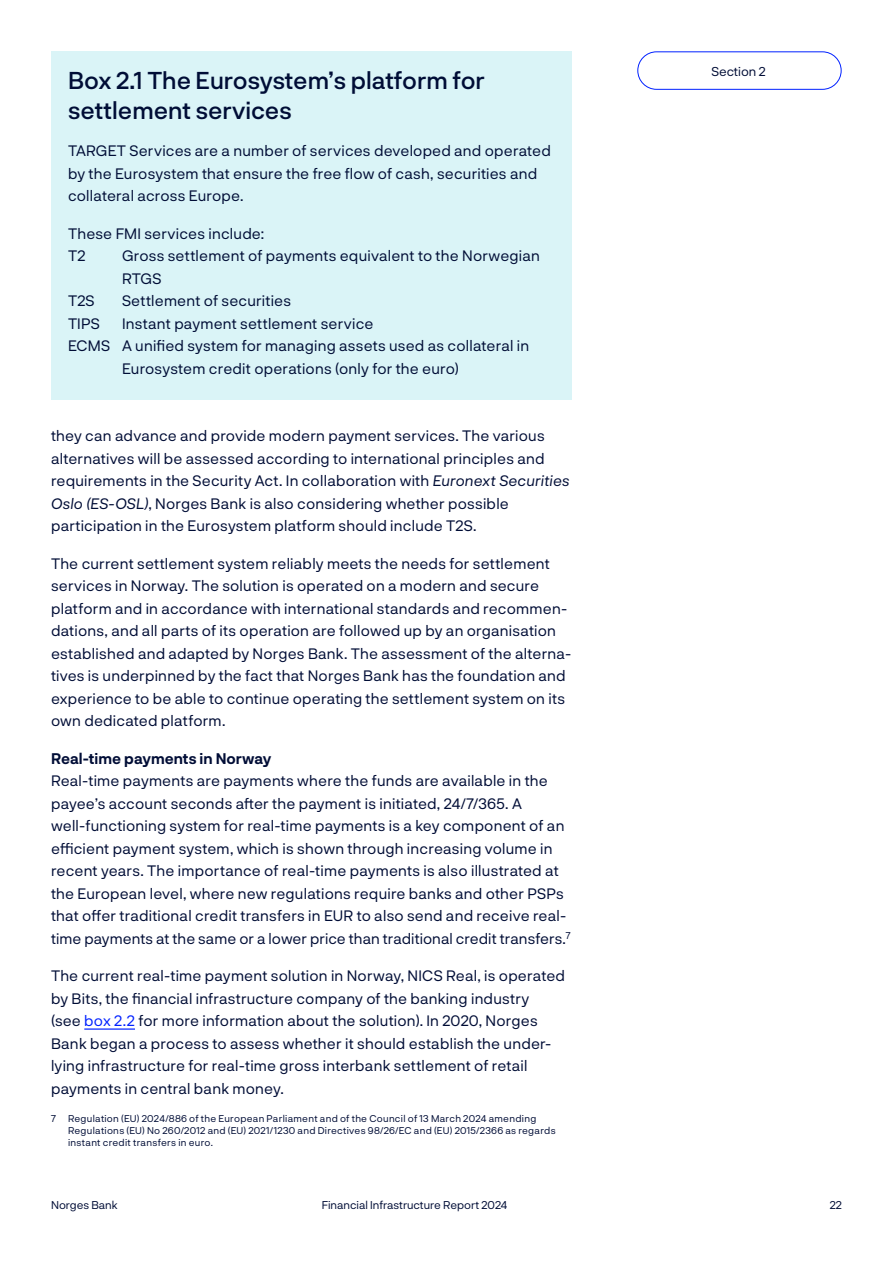
<style>
.page{position:relative;width:893px;height:1263px;background:#fff}
.page>*{position:absolute;margin:0;border:0;box-sizing:border-box;transform-origin:0 0}
.Tittel2_noTOC{font:500 24px/30px "Norges Bank";color:#000d36}
.Brtekst{font:15px/22.5px "Norges Bank";letter-spacing:.015em;color:#000d36}
.Brtekst_nospace{font:15px/22.5px "Norges Bank";letter-spacing:.015em;color:#000d36}
.Tittel3{font:700 15px "Norges Bank";color:#000d36}
.t1{font:12.75px "Norges Bank";color:#000d36}
.t2{font:11.25px "Norges Bank";color:#000d36}
.Fotnote{font:9.75px/12px "Norges Bank";letter-spacing:.03em;color:#000d36}
.s1{font-style:italic}
.s2{color:#0021ff}
</style>
<div class="page">
<div style="left:637px;top:51px;width:204px;height:39px;border:1px solid #0021ff;border-radius:19px"></div>
<hr style="left:84px;top:1028px;width:51px;height:2px;background:#0021ff">
<div style="left:51px;top:51px;width:520px;height:349px;background:#daf4f7"></div>
<h2 class="Tittel2_noTOC" style="left:68px;top:64px;width:418px">Box 2.1 The Eurosystem’s platform for settlement services</h2>
<p class="Brtekst" style="left:68px;top:139px;width:484px">TARGET Services are a number of services developed and operated by the Eurosystem that ensure the free flow of cash, securities and collateral across Europe.</p>
<p class="Brtekst_nospace" style="left:68px;top:221px;width:198px">These FMI services include:</p>
<p class="Brtekst_nospace" style="left:68px;top:244px;width:19px">T2</p>
<p class="Brtekst_nospace" style="left:122px;top:244px;width:419px">Gross settlement of payments equivalent to the Norwegian<br>RTGS</p>
<p class="Brtekst_nospace" style="left:68px;top:289px;width:28px">T2S</p>
<p class="Brtekst_nospace" style="left:122px;top:289px;width:171px">Settlement of securities</p>
<p class="Brtekst_nospace" style="left:68px;top:311px;width:33px">TIPS</p>
<p class="Brtekst_nospace" style="left:122px;top:311px;width:253px">Instant payment settlement service</p>
<p class="Brtekst_nospace" style="left:122px;top:334px;width:409px;text-indent:-54px">ECMS A unified system for managing assets used as collateral in<br>Eurosystem credit operations (only for the euro)</p>
<p class="Brtekst" style="left:51px;top:424px;width:520px">they can advance and provide modern payment services. The various alternatives will be assessed according to international principles and requirements in the Security Act. In collaboration with <span class="s1">Euronext Securities Oslo (ES-OSL)</span>, Norges Bank is also considering whether possible participation in the Eurosystem platform should include T2S.</p>
<p class="Brtekst" style="left:51px;top:551px;width:522px">The current settlement system reliably meets the needs for settlement services in Norway. The solution is operated on a modern and secure platform and in accordance with international standards and recommen&shy;dations, and all parts of its operation are followed up by an organisation established and adapted by Norges Bank. The assessment of the alterna&shy;tives is underpinned by the fact that Norges Bank has the foundation and experience to be able to continue operating the settlement system on its own dedicated platform.</p>
<h3 class="Tittel3" style="left:51px;top:747px;width:222px">Real-time payments in Norway</h3>
<p class="Brtekst" style="left:51px;top:769px;width:521px">Real-time payments are payments where the funds are available in the payee’s account seconds after the payment is initiated, 24/7/365. A well-functioning system for real-time payments is a key component of an efficient payment system, which is shown through increasing volume in recent years. The importance of real-time payments is also illustrated at the European level, where new regulations require banks and other PSPs that offer traditional credit transfers in EUR to also send and receive real&shy;time payments at the same or a lower price than traditional credit transfers.<sup>7</sup></p>
<p class="Brtekst" style="left:51px;top:964px;width:515px">The current real-time payment solution in Norway, NICS Real, is operated by Bits, the financial infrastructure company of the banking industry<br>(see <span class="s2">box 2.2</span> for more information about the solution). In 2020, Norges Bank began a process to assess whether it should establish the under&shy;lying infrastructure for real-time gross interbank settlement of retail payments in central bank money.</p>
<p class="Fotnote" style="left:51px;top:1112px;width:6px">7</p>
<p class="Fotnote" style="left:68px;top:1112px;width:489px">Regulation (EU) 2024/886 of the European Parliament and of the Council of 13 March 2024 amending<br>Regulations (EU) No 260/2012 and (EU) 2021/1230 and Directives 98/26/EC and (EU) 2015/2366 as regards instant credit transfers in euro.</p>
<p class="t1" style="left:711px;top:62px;width:56px">Section 2</p>
<p class="t2" style="left:51px;top:1197px;width:68px">Norges Bank</p>
<p class="t2" style="left:322px;top:1197px;width:187px">Financial Infrastructure Report 2024</p>
<p class="t2" style="left:830px;top:1197px;width:14px">22</p>
</div>
